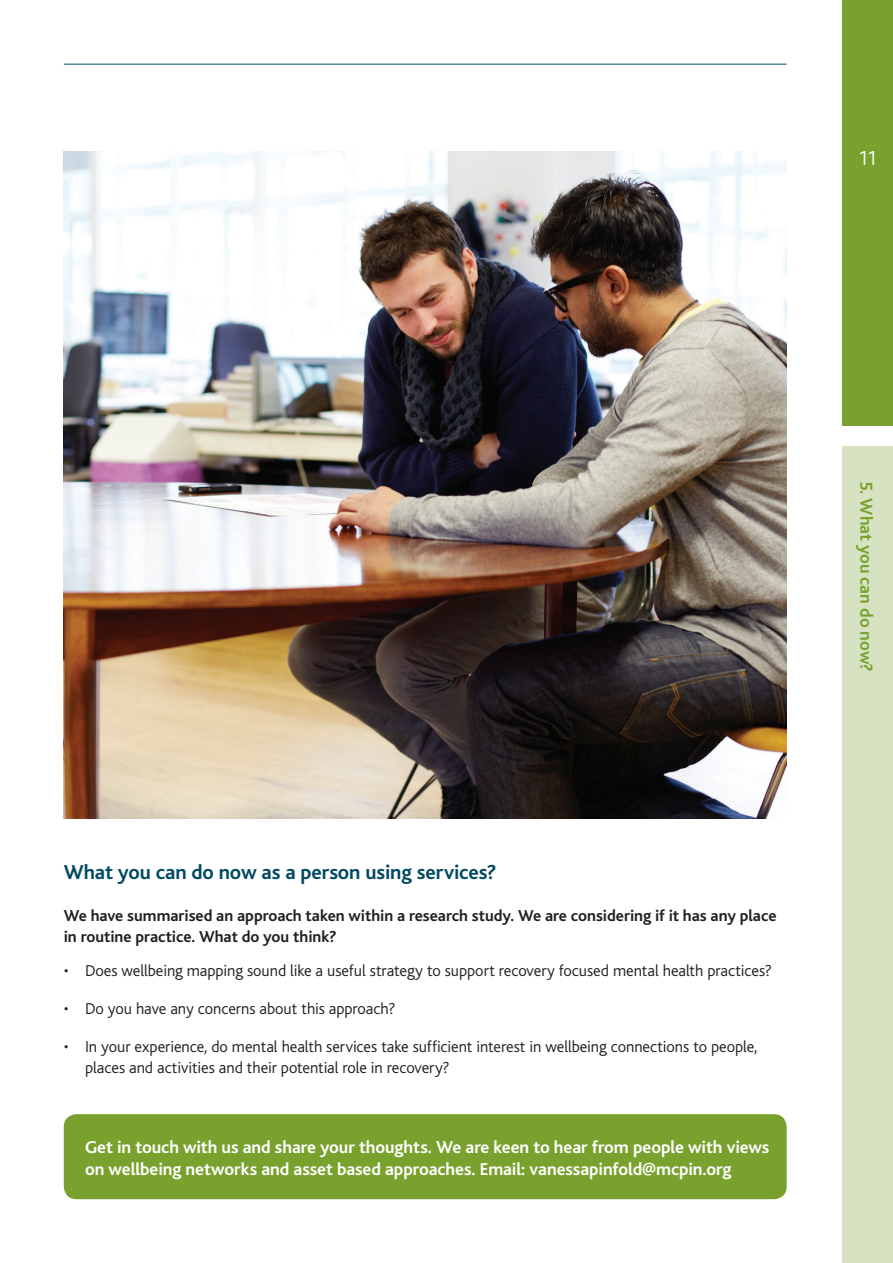
<style>
.page{position:relative;width:893px;height:1263px;background:#fff}
.page>*{position:absolute;margin:0;border:0;box-sizing:border-box;transform-origin:0 0}
.t1{font:700 21px "Bliss Icelandic";letter-spacing:-.005em;color:#004960}
.t2{font:300 21px "Bliss Icelandic";color:#fff}
.t3{font:700 18px/22.5px "Bliss Icelandic";letter-spacing:-.005em;color:#fff}
.t4{font:700 18px "Bliss Icelandic";letter-spacing:-.005em;color:#78a22d}
.t5{font:300 16.5px/21px "Bliss Icelandic";letter-spacing:-.005em;color:#231f20}
.t6{font:700 16.5px/21px "Bliss Icelandic";letter-spacing:-.005em;color:#231f20}
</style>
<div class="page">
<div style="left:842px;top:0;width:51px;height:425px;background:#78a22d"></div>
<div style="left:842px;top:446px;width:51px;height:817px;background:#d6e2c1"></div>
<hr style="left:64px;top:64px;width:722px;height:1px;background:#004960">
<img style="left:64px;top:151px;width:723px;height:668px">
<div style="left:64px;top:1114px;width:723px;height:85px;background:#78a22d;border-radius:13px"></div>
<p class="t2" style="left:858px;top:147px;width:21px">11</p>
<p class="t1" style="left:64px;top:861px;width:434px">What you can do now as a person using services?</p>
<p class="t6" style="left:64px;top:905px;width:714px">We have summarised an approach taken within a research study. We are considering if it has any place in routine practice. What do you think?</p>
<p class="t5" style="left:64px;top:960px;width:710px">• Does wellbeing mapping sound like a useful strategy to support recovery focused mental health practices?</p>
<p class="t5" style="left:64px;top:998px;width:333px">• Do you have any concerns about this approach?</p>
<p class="t5" style="left:85px;top:1036px;width:674px;text-indent:-21px">• In your experience, do mental health services take sufficient interest in wellbeing connections to people, places and activities and their potential role in recovery?</p>
<p class="t3" style="left:85px;top:1136px;width:686px">Get in touch with us and share your thoughts. We are keen to hear from people with views on wellbeing networks and asset based approaches. Email: vanessapinfold@mcpin.org</p>
<p class="t4" style="left:876px;top:480px;width:193px;rotate:90deg">5. What you can do now?</p>
</div>
